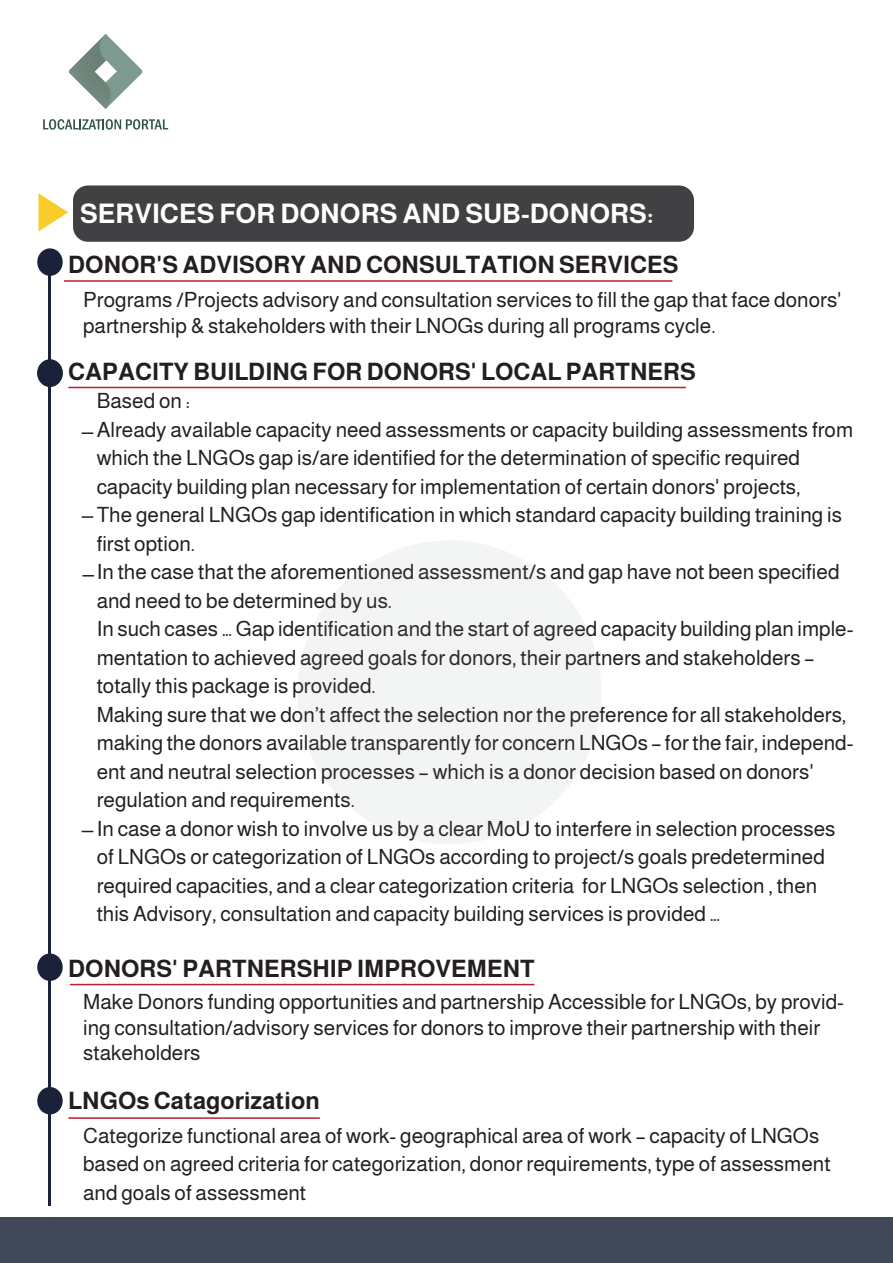
<style>
.page{position:relative;width:893px;height:1263px;background:#fff}
.page>*{position:absolute;margin:0;border:0;box-sizing:border-box;transform-origin:0 0}
.t1{font:700 27px "Almarai";color:#fff}
.t2{font:700 24px "Almarai";color:#231f20}
.t3{font:21px/28.5px "Almarai";color:#231f20}
</style>
<div class="page">
<svg style="left:38px;top:193px;width:30px;height:38px"></svg>
<div style="left:0;top:1217px;width:893px;height:46px;background:#414858"></div>
<div style="left:73px;top:185px;width:621px;height:57px;background:#414042;border-radius:15px"></div>
<svg style="left:82px;top:575px;width:12px;height:1px"></svg>
<svg style="left:82px;top:516px;width:11px;height:2px"></svg>
<svg style="left:82px;top:432px;width:11px;height:2px"></svg>
<hr style="left:64px;top:280px;width:608px;height:2px;background:#be1e2d">
<hr style="left:68px;top:387px;width:618px;height:1px;background:#be1e2d">
<hr style="left:70px;top:984px;width:464px;height:1px;background:#be1e2d">
<hr style="left:68px;top:1117px;width:252px;height:2px;background:#be1e2d">
<svg style="left:69px;top:34px;width:73px;height:75px"></svg>
<svg style="left:43px;top:119px;width:125px;height:11px"></svg>
<hr style="left:49px;top:262px;width:2px;height:943px;background:#1a2239">
<div style="left:37px;top:248px;width:26px;height:28px;background:#1a2239;border-radius:50%"></div>
<div style="left:37px;top:359px;width:26px;height:28px;background:#1a2239;border-radius:50%"></div>
<div style="left:37px;top:953px;width:26px;height:28px;background:#1a2239;border-radius:50%"></div>
<div style="left:37px;top:1087px;width:26px;height:27px;background:#1a2239;border-radius:50%"></div>
<div style="left:297px;top:540px;width:304px;height:304px;background:#f2f5f3;border-radius:50%"></div>
<p class="t1" style="left:80px;top:193px;width:575px">SERVICES FOR DONORS AND SUB-DONORS:</p>
<p class="t2" style="left:68px;top:246px;width:612px">DONOR'S ADVISORY AND CONSULTATION SERVICES</p>
<p class="t3" style="left:83px;top:287px;width:760px;line-height:25.5px">Programs /Projects advisory and consultation services to fill the gap that face donors' partnership &amp; stakeholders with their LNOGs during all programs cycle.</p>
<p class="t2" style="left:68px;top:353px;width:629px">CAPACITY BUILDING FOR DONORS' LOCAL PARTNERS</p>
<p class="t3" style="left:97px;top:387px;width:758px">Based on :<br>Already available capacity need assessments or capacity building assessments from which the LNGOs gap is/are identified for the determination of specific required capacity building plan necessary for implementation of certain donors' projects,<br>The general LNGOs gap identification in which standard capacity building training is first option.<br>In the case that the aforementioned assessment/s and gap have not been specified and need to be determined by us.<br>In such cases … Gap identification and the start of agreed capacity building plan imple&shy;mentation to achieved agreed goals for donors, their partners and stakeholders – totally this package is provided.<br>Making sure that we don’t affect the selection nor the preference for all stakeholders, making the donors available transparently for concern LNGOs – for the fair, independ&shy;ent and neutral selection processes – which is a donor decision based on donors' regulation and requirements.<br>In case a donor wish to involve us by a clear MoU to interfere in selection processes of LNGOs or categorization of LNGOs according to project/s goals predetermined required capacities, and a clear categorization criteria for LNGOs selection , then this Advisory, consultation and capacity building services is provided …</p>
<p class="t2" style="left:68px;top:951px;width:468px">DONORS' PARTNERSHIP IMPROVEMENT</p>
<p class="t3" style="left:83px;top:989px;width:762px;line-height:25.5px">Make Donors funding opportunities and partnership Accessible for LNGOs, by provid&shy;ing consultation/advisory services for donors to improve their partnership with their stakeholders</p>
<p class="t2" style="left:68px;top:1083px;width:253px">LNGOs Catagorization</p>
<p class="t3" style="left:83px;top:1121px;width:749px">Categorize functional area of work- geographical area of work – capacity of LNGOs based on agreed criteria for categorization, donor requirements, type of assessment and goals of assessment</p>
</div>
